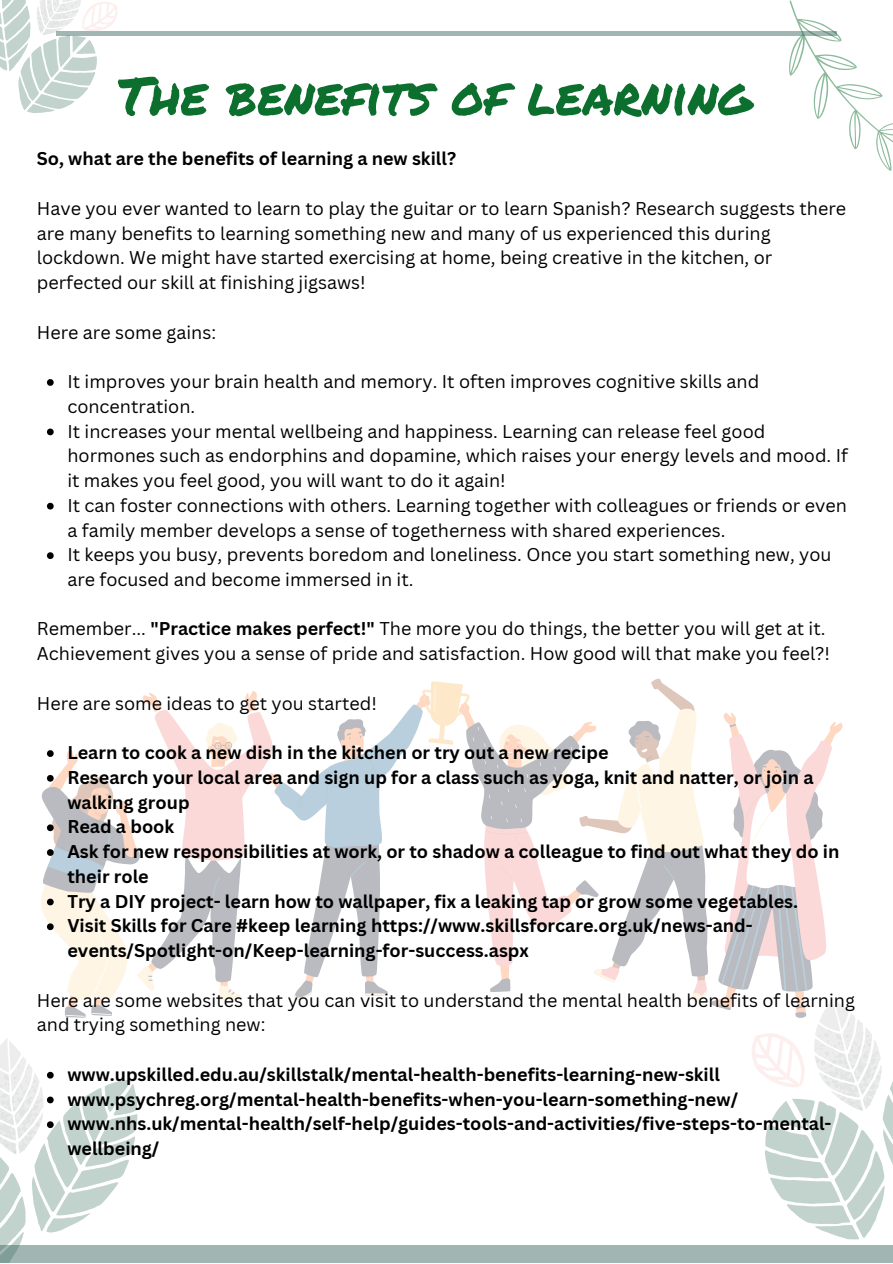
<style>
.page{position:relative;width:893px;height:1264px;background:#fff}
.page>*{position:absolute;margin:0;border:0;box-sizing:border-box;transform-origin:0 0}
.t1{font:52.5px "Permanent Marker";color:#0c6f2e}
.t2{font:18px/24.8px "Canva Sans";color:#000}
.t3{font:700 18px/24.8px "Canva Sans";color:#000}
.s1{font-weight:700}
</style>
<div class="page">
<div style="left:56px;top:31px;width:780px;height:5px;background:#a1b5b3"></div>
<svg style="left:0;top:0;width:117px;height:113px"></svg>
<svg style="left:789px;top:0;width:103px;height:171px"></svg>
<svg style="left:47px;top:379px;width:7px;height:7px"></svg>
<svg style="left:47px;top:428px;width:7px;height:7px"></svg>
<svg style="left:47px;top:503px;width:7px;height:6px"></svg>
<svg style="left:47px;top:552px;width:7px;height:7px"></svg>
<svg style="left:0;top:678px;width:892px;height:584px"></svg>
<h1 class="t1" style="left:118px;top:57px;width:635px">The benefits of learning</h1>
<p class="t3" style="left:37px;top:146px;width:421px">So, what are the benefits of learning a new skill?</p>
<p class="t2" style="left:37px;top:195px;width:810px">Have you ever wanted to learn to play the guitar or to learn Spanish? Research suggests there are many benefits to learning something new and many of us experienced this during lockdown. We might have started exercising at home, being creative in the kitchen, or perfected our skill at finishing jigsaws!</p>
<p class="t2" style="left:37px;top:319px;width:181px">Here are some gains:</p>
<p class="t2" style="left:67px;top:369px;width:782px">It improves your brain health and memory. It often improves cognitive skills and concentration.<br>It increases your mental wellbeing and happiness. Learning can release feel good hormones such as endorphins and dopamine, which raises your energy levels and mood. If it makes you feel good, you will want to do it again!<br>It can foster connections with others. Learning together with colleagues or friends or even a family member develops a sense of togetherness with shared experiences.<br>It keeps you busy, prevents boredom and loneliness. Once you start something new, you are focused and become immersed in it.</p>
<p class="t2" style="left:37px;top:616px;width:794px">Remember... <span class="s1">"Practice makes perfect!"</span> The more you do things, the better you will get at it.<br>Achievement gives you a sense of pride and satisfaction. How good will that make you feel?!</p>
<p class="t2" style="left:37px;top:690px;width:341px">Here are some ideas to get you started!</p>
<p class="t3" style="left:67px;top:739px;width:773px">Learn to cook a new dish in the kitchen or try out a new recipe<br>Research your local area and sign up for a class such as yoga, knit and natter, or join a walking group<br>Read a book<br>Ask for new responsibilities at work, or to shadow a colleague to find out what they do in their role<br>Try a DIY project- learn how to wallpaper, fix a leaking tap or grow some vegetables.<br>Visit Skills for Care #keep learning https://www.skillsforcare.org.uk/news-and&shy;events/Spotlight-on/Keep-learning-for-success.aspx</p>
<p class="t2" style="left:37px;top:987px;width:819px">Here are some websites that you can visit to understand the mental health benefits of learning and trying something new:</p>
<p class="t3" style="left:67px;top:1061px;width:765px">www.upskilled.edu.au/skillstalk/mental-health-benefits-learning-new-skill www.psychreg.org/mental-health-benefits-when-you-learn-something-new/ www.nhs.uk/mental-health/self-help/guides-tools-and-activities/five-steps-to-mental&shy;wellbeing/</p>
</div>
